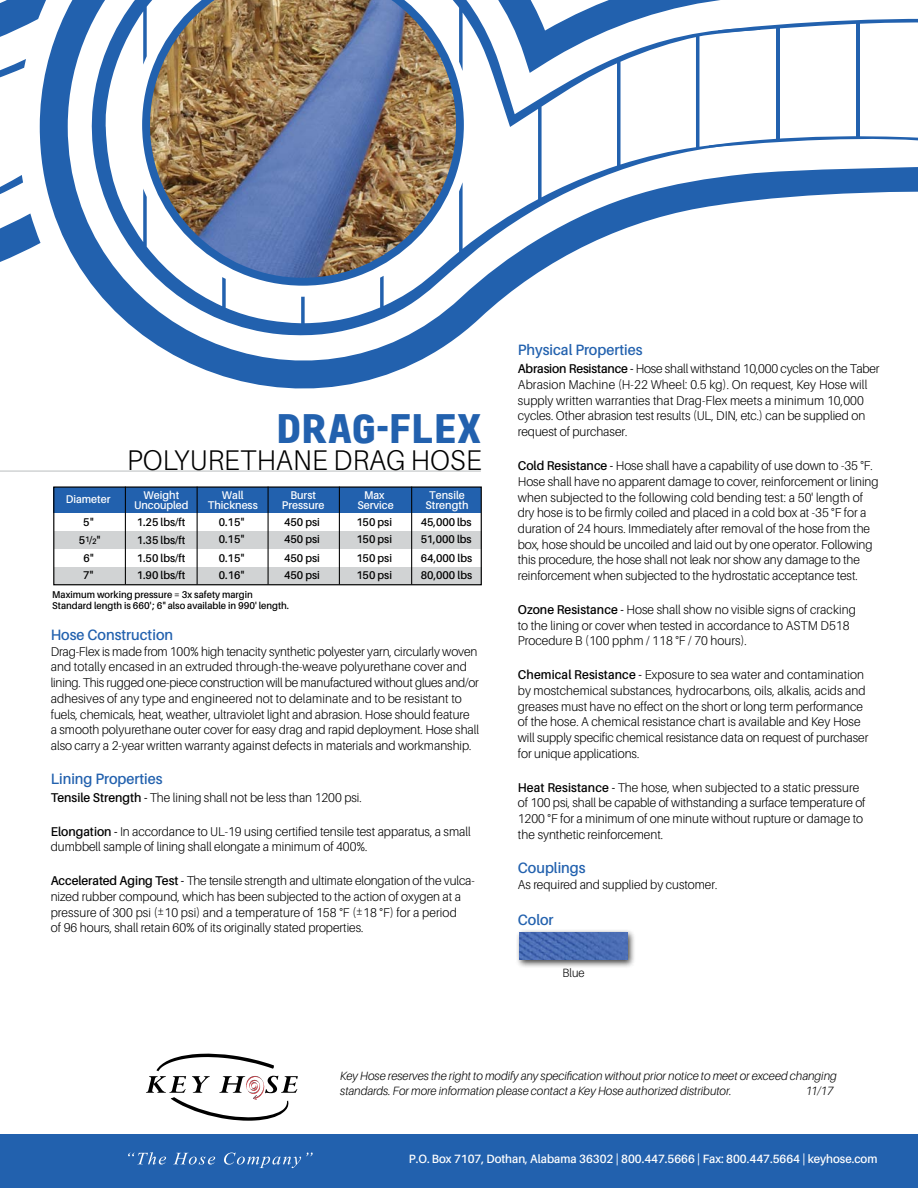
<style>
.page{position:relative;width:918px;height:1188px;background:#fff}
.page>*{position:absolute;margin:0;border:0;box-sizing:border-box;transform-origin:0 0}
.t1{font:700 42px "Freeroad";color:#2261ae;scale:1.1 1}
.t2{font:300 28.5px "Aileron";letter-spacing:.01em;color:#000;scale:.95 1}
.t3{font:600 15px "Aileron";color:#2261ae;scale:.95 1}
.t4{font:300 12.75px/15.8px "Aileron";color:#000;scale:.95 1}
.t5{font:italic 300 12px/15px "Aileron";color:#000;scale:.95 1}
.t6{font:600 12px "Aileron";color:#fff;scale:.95 1}
.t7{font:300 12px "Aileron";color:#000;scale:.95 1}
.t8{font:600 11.25px/18.1px "Aileron";color:#000;scale:.95 1}
.t9{font:600 11.25px/9.9px "Aileron";color:#fff;text-align:center;scale:.95 1}
.t10{font:600 9.9px/11.2px "Aileron";color:#000;scale:.95 1}
.s1{font-size:7.95px}
.s2{font-weight:600}
</style>
<div class="page">
<svg style="left:0;top:0;width:28px;height:262px"></svg>
<svg style="left:28px;top:0;width:890px;height:389px"></svg>
<svg style="left:706px;top:0;width:212px;height:167px"></svg>
<div style="left:0;top:1134px;width:918px;height:54px;background:#2261ae"></div>
<div style="left:53px;top:487px;width:428px;height:26px;background:#2261ae"></div>
<div style="left:54px;top:531px;width:428px;height:18px;background:#d1d3d4"></div>
<div style="left:54px;top:567px;width:428px;height:18px;background:#d1d3d4"></div>
<div style="left:53px;top:486px;width:429px;height:99px;border:1px solid #000"></div>
<hr style="left:125px;top:487px;width:1px;height:97px;background:#000">
<hr style="left:197px;top:487px;width:1px;height:97px;background:#000">
<hr style="left:268px;top:487px;width:1px;height:97px;background:#000">
<hr style="left:339px;top:487px;width:1px;height:97px;background:#000">
<hr style="left:411px;top:487px;width:1px;height:97px;background:#000">
<img style="left:142px;top:0;width:322px;height:286px">
<hr style="left:776px;top:27px;width:4px;height:114px;background:#2261ae">
<hr style="left:856px;top:22px;width:4px;height:117px;background:#2261ae">
<hr style="left:0;top:470px;width:481px;height:2px;background:#d1d3d4">
<svg style="left:128px;top:1152px;width:38px;height:13px"></svg>
<svg style="left:173px;top:1153px;width:42px;height:12px"></svg>
<svg style="left:224px;top:1153px;width:89px;height:15px"></svg>
<svg style="left:146px;top:1054px;width:152px;height:67px"></svg>
<div style="left:516px;top:929px;width:120px;height:39px;background:#000;opacity:.75"></div>
<img style="left:520px;top:933px;width:108px;height:27px">
<h1 class="t1" style="left:277px;top:404px;width:188px">DRAG-FLEX</h1>
<h2 class="t2" style="left:127px;top:445px;width:375px">POLYURETHANE DRAG HOSE</h2>
<p class="t9" style="left:66px;top:494px;width:49px">Diameter</p>
<p class="t9" style="left:134px;top:490px;width:59px">Weight<br>Uncoupled</p>
<p class="t9" style="left:208px;top:490px;width:54px">Wall<br>Thickness</p>
<p class="t9" style="left:282px;top:490px;width:46px">Burst<br>Pressure</p>
<p class="t9" style="left:426px;top:490px;width:47px">Tensile<br>Strength</p>
<p class="t8" style="left:137px;top:531px;width:53px;line-height:17.5px">1.35 lbs/ft<br>1.50 lbs/ft</p>
<p class="t8" style="left:219px;top:531px;width:28px">0.15"</p>
<p class="t9" style="left:357px;top:490px;width:40px">Max<br>Service</p>
<p class="t8" style="left:137px;top:513px;width:53px">1.25 lbs/ft</p>
<p class="t8" style="left:421px;top:513px;width:55px">45,000 lbs</p>
<p class="t8" style="left:83px;top:513px;width:12px">5"</p>
<p class="t8" style="left:284px;top:513px;width:39px">450 psi</p>
<p class="t8" style="left:356px;top:513px;width:39px">150 psi</p>
<p class="t8" style="left:219px;top:513px;width:28px">0.15"</p>
<p class="t8" style="left:219px;top:549px;width:28px">0.15"</p>
<p class="t8" style="left:421px;top:531px;width:56px">51,000 lbs<br>64,000 lbs</p>
<p class="t8" style="left:284px;top:531px;width:39px">450 psi<br>450 psi</p>
<p class="t8" style="left:356px;top:531px;width:39px">150 psi<br>150 psi</p>
<p class="t8" style="left:79px;top:531px;width:24px;text-align:center">5<sup>1</sup>/<span class="s1">2</span>"<br>6"</p>
<p class="t8" style="left:137px;top:566px;width:53px">1.90 lbs/ft</p>
<p class="t8" style="left:219px;top:567px;width:28px">0.16"</p>
<p class="t8" style="left:284px;top:566px;width:39px">450 psi</p>
<p class="t8" style="left:356px;top:566px;width:39px">150 psi</p>
<p class="t8" style="left:421px;top:566px;width:55px">80,000 lbs</p>
<p class="t8" style="left:83px;top:566px;width:12px">7"</p>
<p class="t10" style="left:52px;top:589px;width:251px">Maximum working pressure = 3x safety margin<br>Standard length is 660'; 6" also available in 990' length.</p>
<p class="t3" style="left:51px;top:626px;width:130px">Hose Construction</p>
<p class="t4" style="left:51px;top:643px;width:453px">Drag-Flex is made from 100% high tenacity synthetic polyester yarn, circularly woven and totally encased in an extruded through-the-weave polyurethane cover and lining. This rugged one-piece construction will be manufactured without glues and/or adhesives of any type and engineered not to delaminate and to be resistant to fuels, chemicals, heat, weather, ultraviolet light and abrasion. Hose should feature<br>a smooth polyurethane outer cover for easy drag and rapid deployment. Hose shall also carry a 2-year written warranty against defects in materials and workmanship.</p>
<p class="t3" style="left:51px;top:770px;width:119px">Lining Properties</p>
<p class="t4" style="left:51px;top:790px;width:329px"><span class="s2">Tensile Strength -</span> The lining shall not be less than 1200 psi.</p>
<p class="t4" style="left:51px;top:823px;width:444px"><span class="s2">Elongation -</span> In accordance to UL-19 using certified tensile test apparatus, a small dumbbell sample of lining shall elongate a minimum of 400%.</p>
<p class="t4" style="left:51px;top:873px;width:448px"><span class="s2">Accelerated Aging Test -</span> The tensile strength and ultimate elongation of the vulca&shy;nized rubber compound, which has been subjected to the action of oxygen at a pressure of 300 psi (±10 psi) and a temperature of 158 °F (±18 °F) for a period<br>of 96 hours, shall retain 60% of its originally stated properties.</p>
<p class="t3" style="left:518px;top:342px;width:133px">Physical Properties</p>
<p class="t4" style="left:518px;top:361px;width:382px"><span class="s2">Abrasion Resistance -</span> Hose shall withstand 10,000 cycles on the Taber Abrasion Machine (H-22 Wheel: 0.5 kg). On request, Key Hose will supply written warranties that Drag-Flex meets a minimum 10,000 cycles. Other abrasion test results (UL, DIN, etc.) can be supplied on request of purchaser.</p>
<p class="t4" style="left:518px;top:458px;width:381px"><span class="s2">Cold Resistance -</span> Hose shall have a capability of use down to -35 °F.<br>Hose shall have no apparent damage to cover, reinforcement or lining when subjected to the following cold bending test: a 50' length of dry hose is to be firmly coiled and placed in a cold box at -35 °F for a duration of 24 hours. Immediately after removal of the hose from the box, hose should be uncoiled and laid out by one operator. Following this procedure, the hose shall not leak nor show any damage to the reinforcement when subjected to the hydrostatic acceptance test.</p>
<p class="t4" style="left:518px;top:602px;width:357px"><span class="s2">Ozone Resistance -</span> Hose shall show no visible signs of cracking to the lining or cover when tested in accordance to ASTM D518<br>Procedure B (100 pphm / 118 °F / 70 hours).</p>
<p class="t4" style="left:518px;top:667px;width:370px"><span class="s2">Chemical Resistance -</span> Exposure to sea water and contamination by mostchemical substances, hydrocarbons, oils, alkalis, acids and greases must have no effect on the short or long term performance of the hose. A chemical resistance chart is available and Key Hose will supply specific chemical resistance data on request of purchaser for unique applications.</p>
<p class="t4" style="left:518px;top:780px;width:368px"><span class="s2">Heat Resistance -</span> The hose, when subjected to a static pressure of 100 psi, shall be capable of withstanding a surface temperature of 1200 °F for a minimum of one minute without rupture or damage to the synthetic reinforcement.</p>
<p class="t3" style="left:518px;top:859px;width:73px">Couplings</p>
<p class="t4" style="left:518px;top:876px;width:212px">As required and supplied by customer.</p>
<p class="t3" style="left:518px;top:911px;width:39px">Color</p>
<p class="t7" style="left:563px;top:966px;width:25px">Blue</p>
<p class="t5" style="left:340px;top:1069px;width:524px">Key Hose reserves the right to modify any specification without prior notice to meet or exceed changing standards. For more information please contact a Key Hose authorized distributor.</p>
<p class="t5" style="left:806px;top:1084px;width:31px">11/17</p>
<p class="t6" style="left:409px;top:1152px;width:495px">P.O. Box 7107, Dothan, Alabama 36302 | 800.447.5666 | Fax: 800.447.5664 | keyhose.com</p>
</div>
